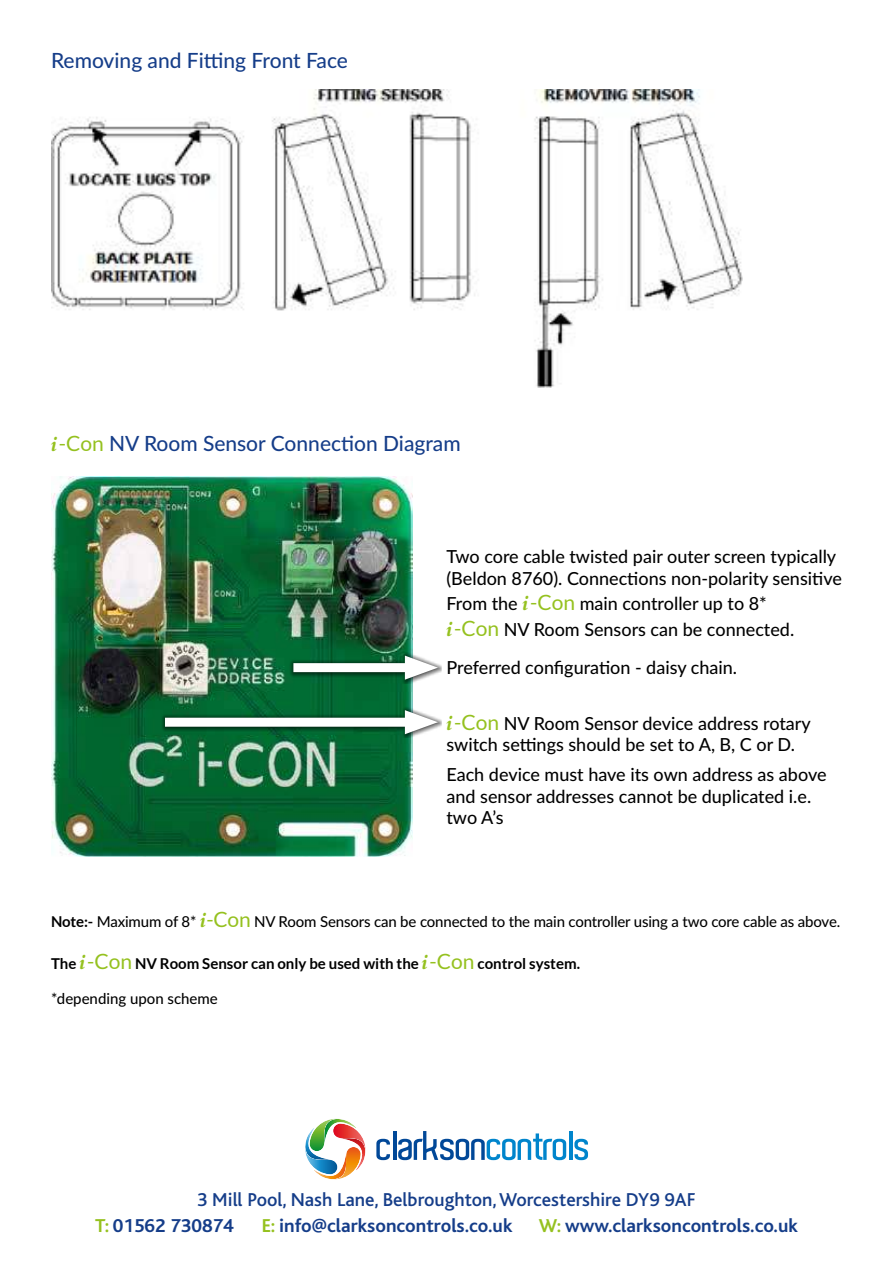
<style>
.page{position:relative;width:893px;height:1263px;background:#fff}
.page>*{position:absolute;margin:0;border:0;box-sizing:border-box;transform-origin:0 0}
.t1{font:500 21px "Lato";color:#153d89}
.t2{font:500 19.5px/26.5px "Bliss";color:#153d89}
.t3{font:700 19.5px "Bliss";color:#153d89}
.t4{font:500 18px/21.6px "Lato";color:#000}
.t5{font:500 15px "Lato";letter-spacing:-.01em;color:#000}
.t6{font:700 15px "Lato";color:#000}
.s1{font-family:"Aldine 401 BT Bold Italic A";font-weight:400;color:#95c11f}
.s2{font-weight:400;color:#95c11f}
.s3{font-family:"Aldine 401 BT Bold Italic A";font-weight:400;font-size:21px;color:#95c11f}
.s4{font-weight:400;font-size:21px;color:#95c11f}
.s5{font-weight:700}
.s6{font-weight:700;color:#95c11f}
.s7{color:#95c11f}
</style>
<div class="page">
<svg style="left:305px;top:1118px;width:85px;height:62px"></svg>
<hr style="left:393px;top:1131px;width:3px;height:29px;background:#014898">
<svg style="left:398px;top:1131px;width:168px;height:29px"></svg>
<hr style="left:569px;top:1131px;width:3px;height:29px;background:#0085cc">
<svg style="left:574px;top:1139px;width:14px;height:21px"></svg>
<img style="left:51px;top:89px;width:692px;height:299px">
<img style="left:51px;top:476px;width:361px;height:380px">
<svg style="left:290px;top:652px;width:152px;height:32px;fill:#016631"></svg>
<div style="left:293px;top:663px;width:126px;height:9px;background:#fff"></div>
<svg style="left:405px;top:656px;width:33px;height:24px"></svg>
<svg style="left:161px;top:706px;width:281px;height:32px;fill:#016831"></svg>
<div style="left:165px;top:718px;width:254px;height:9px;background:#fff"></div>
<svg style="left:405px;top:710px;width:33px;height:24px"></svg>
<p class="t1" style="left:51px;top:45px;width:298px">Removing and Fiing Front Face</p>
<p class="t1" style="left:51px;top:428px;width:411px"><span class="s1">i</span><span class="s2">-Con</span> NV Room Sensor Connecion Diagram</p>
<p class="t4" style="left:446px;top:545px;width:397px">Two core cable twisted pair outer screen typically (Beldon 8760). Connecions non-polarity sensiive</p>
<p class="t4" style="left:446px;top:590px;width:349px;line-height:25.5px">From the <span class="s3">i</span><span class="s4">-Con</span> main controller up to 8* <span class="s3">i</span><span class="s4">-Con</span> NV Room Sensors can be connected.</p>
<p class="t4" style="left:446px;top:656px;width:292px">Preferred coniguraion - daisy chain.</p>
<p class="t4" style="left:446px;top:714px;width:366px"><span class="s3">i</span><span class="s4">-Con</span> NV Room Sensor device address rotary switch seings should be set to A, B, C or D.</p>
<p class="t4" style="left:446px;top:763px;width:382px">Each device must have its own address as above and sensor addresses cannot be duplicated i.e. two A’s</p>
<p class="t5" style="left:51px;top:916px;width:791px"><span class="s5">Note:-</span> Maximum of 8* <span class="s3">i</span><span class="s4">-Con</span> NV Room Sensors can be connected to the main controller using a two core cable as above.</p>
<p class="t6" style="left:51px;top:958px;width:531px">The <span class="s3">i</span><span class="s4">-Con</span> NV Room Sensor can only be used with the <span class="s3">i</span><span class="s4">-Con</span> control system.</p>
<p class="t5" style="left:51px;top:993px;width:168px">*depending upon scheme</p>
<p class="t2" style="left:95px;top:1188px;width:602px;text-indent:102px">3 Mill Pool, Nash Lane, Belbroughton, Worcestershire DY9 9AF<br><span class="s6">T:</span> <span class="s5">01562 730874</span></p>
<p class="t3" style="left:262px;top:1214px;width:252px"><span class="s7">E:</span> info@clarksoncontrols.co.uk</p>
<p class="t3" style="left:539px;top:1214px;width:260px"><span class="s7">W:</span> www.clarksoncontrols.co.uk</p>
</div>
